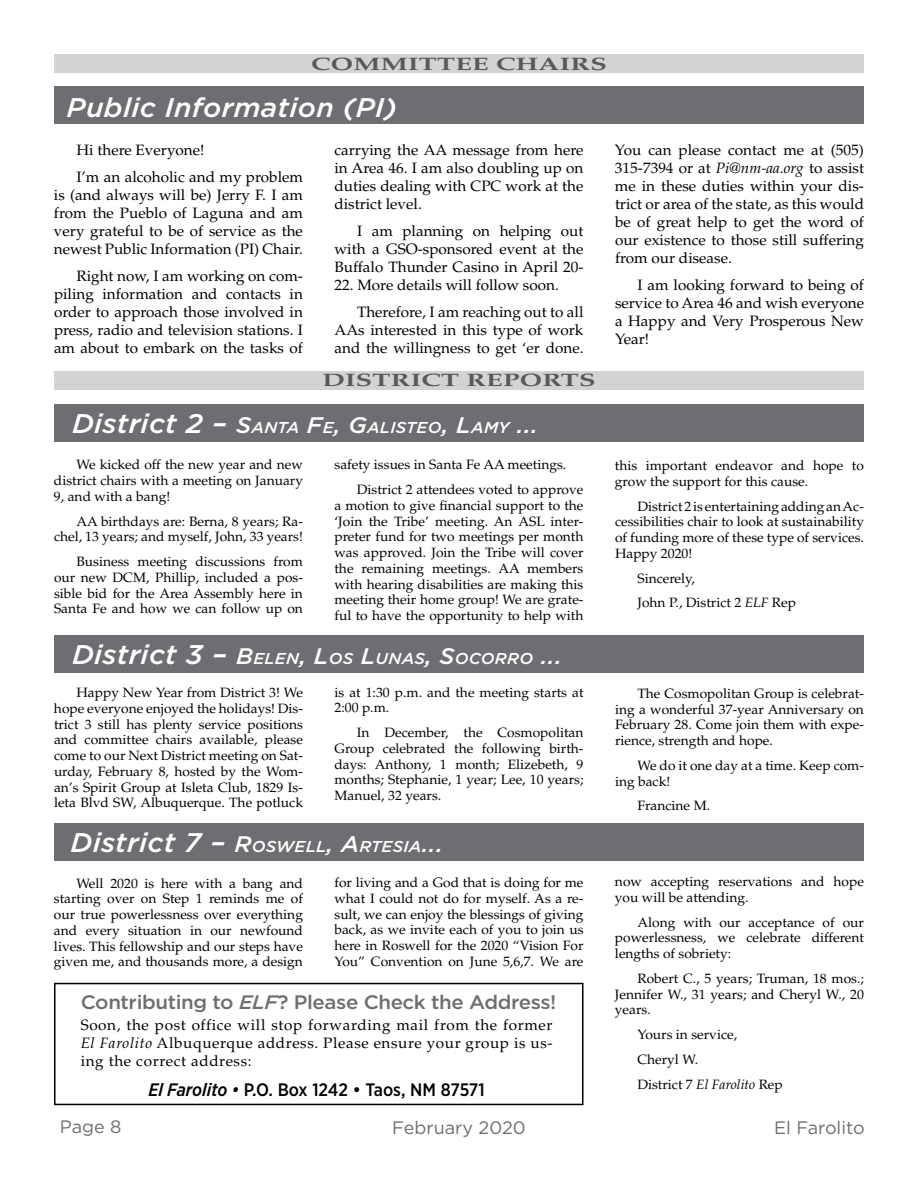
<style>
.page{position:relative;width:918px;height:1188px;background:#fff}
.page>*{position:absolute;margin:0;border:0;box-sizing:border-box;transform-origin:0 0}
.t1{font:italic 500 27px "Gotham";letter-spacing:.01em;color:#fff;scale:1.05 1}
.t2{font:500 19.5px "Gotham";letter-spacing:-.02em;color:#6d6e71;scale:1.05 1}
.t3{font:500 18px "Gotham Narrow";color:#000}
.t4{font:700 18px "Palatino";letter-spacing:.01em;color:#58595b;scale:1.5 1}
.t5{font:18px "Gotham";color:#6d6e71}
.t6{font:italic 500 15.75px "Gotham";letter-spacing:.015em;color:#fff;scale:1.05 1}
.t7{font:15px/18px "Palatino";color:#000;text-align:justify}
.t8{font:13.5px/15.8px "Palatino";color:#000;text-align:justify}
.s1{font-size:27px}
.s2{font-size:22.5px}
.s3{font-style:italic}
</style>
<div class="page">
<div style="left:54px;top:54px;width:810px;height:19px;background:#d1d3d4"></div>
<div style="left:54px;top:86px;width:810px;height:38px;background:#6d6e71"></div>
<div style="left:54px;top:371px;width:810px;height:19px;background:#d1d3d4"></div>
<div style="left:54px;top:635px;width:810px;height:38px;background:#6d6e71"></div>
<div style="left:54px;top:404px;width:810px;height:38px;background:#6d6e71"></div>
<div style="left:54px;top:824px;width:810px;height:37px;background:#6d6e71"></div>
<div style="left:54px;top:983px;width:530px;height:122px;border:2px solid #000"></div>
<h3 class="t4" style="left:311px;top:53px;width:108px">COMMITTEE</h3>
<h3 class="t4" style="left:496px;top:53px;width:54px">CHAIRS</h3>
<h1 class="t1" style="left:67px;top:89px;width:316px">Public Information (PI)</h1>
<p class="t7" style="left:334px;top:141px;width:251px">carrying the AA message from here in Area 46. I am also doubling up on duties dealing with CPC work at the district level.</p>
<p class="t7" style="left:334px;top:222px;width:251px;text-indent:23px">I am planning on helping out with a GSO-sponsored event at the Buffalo Thunder Casino in April 20-</p>
<p class="t7" style="left:357px;top:271px;width:228px;line-height:27px;text-indent:-23px">22. More details will follow soon.<br>Therefore, I am reaching out to all</p>
<p class="t7" style="left:334px;top:321px;width:251px">AAs interested in this type of work and the willingness to get ‘er done.</p>
<p class="t7" style="left:76px;top:136px;width:228px;line-height:27px">Hi there Everyone!<br>I’m an alcoholic and my problem</p>
<p class="t7" style="left:54px;top:186px;width:251px">is (and always will be) Jerry F. I am from the Pueblo of Laguna and am very grateful to be of service as the newest Public Information (PI) Chair.</p>
<p class="t7" style="left:54px;top:267px;width:251px;text-indent:22px">Right now, I am working on com&shy;piling information and contacts in order to approach those involved in press, radio and television stations. I am about to embark on the tasks of</p>
<h3 class="t4" style="left:322px;top:369px;width:58px">DISTRIC</h3>
<h3 class="t4" style="left:441px;top:369px;width:102px">T REPORTS</h3>
<p class="t6" style="left:72px;top:417px;width:446px"><span class="s1">District 2 –</span> <span class="s2">S</span>ANTA <span class="s2">F</span>E<span class="s2">, G</span>ALISTEO<span class="s2">, L</span>AMY <span class="s2">...</span></p>
<p class="t8" style="left:54px;top:457px;width:251px;text-indent:23px">We kicked off the new year and new district chairs with a meeting on January 9, and with a bang!</p>
<p class="t8" style="left:54px;top:513px;width:251px;text-align:right">AA birthdays are: Berna, 8 years; Ra&shy;chel, 13 years; and myself, John, 33 years!</p>
<p class="t8" style="left:54px;top:554px;width:251px;text-indent:23px">Business meeting discussions from our new DCM, Phillip, included a pos&shy;sible bid for the Area Assembly here in Santa Fe and how we can follow up on</p>
<p class="t8" style="left:357px;top:453px;width:228px;line-height:24.8px;text-indent:-23px">safety issues in Santa Fe AA meetings.<br>District 2 attendees voted to approve</p>
<p class="t8" style="left:334px;top:498px;width:251px">a motion to give financial support to the ‘Join the Tribe’ meeting. An ASL inter&shy;preter fund for two meetings per month was approved. Join the Tribe will cover the remaining meetings. AA members with hearing disabilities are making this meeting their home group! We are grate&shy;ful to have the opportunity to help with</p>
<p class="t6" style="left:72px;top:648px;width:468px"><span class="s1">District 3 –</span> <span class="s2">B</span>ELEN<span class="s2">, L</span>OS <span class="s2">L</span>UNAS<span class="s2">, S</span>OCORRO <span class="s2">...</span></p>
<p class="t8" style="left:54px;top:685px;width:251px;text-indent:23px">Happy New Year from District 3! We hope everyone enjoyed the holidays! Dis&shy;trict 3 still has plenty service positions and committee chairs available, please come to our Next District meeting on Sat&shy;urday, February 8, hosted by the Wom&shy;an’s Spirit Group at Isleta Club, 1829 Is&shy;leta Blvd SW, Albuquerque. The potluck</p>
<p class="t8" style="left:334px;top:685px;width:251px">is at 1:30 p.m. and the meeting starts at<br>2:00 p.m.</p>
<p class="t8" style="left:334px;top:725px;width:251px;text-indent:23px">In December, the Cosmopolitan Group celebrated the following birth&shy;days: Anthony, 1 month; Elizebeth, 9 months; Stephanie, 1 year; Lee, 10 years; Manuel, 32 years.</p>
<p class="t7" style="left:615px;top:141px;width:251px">You can please contact me at (505)<br>315-7394 or at <span class="s3">Pi@nm-aa.org</span> to assist me in these duties within your dis&shy;trict or area of the state, as this would be of great help to get the word of our existence to those still suffering from our disease.</p>
<p class="t7" style="left:615px;top:276px;width:251px;text-indent:23px">I am looking forward to being of service to Area 46 and wish everyone a Happy and Very Prosperous New Year!</p>
<p class="t8" style="left:615px;top:458px;width:251px">this important endeavor and hope to grow the support for this cause.</p>
<p class="t8" style="left:615px;top:499px;width:251px;text-indent:22px">District 2 is entertaining adding an Ac&shy;cessibilities chair to look at sustainability of funding more of these type of services.<br>Happy 2020!</p>
<p class="t8" style="left:638px;top:566px;width:160px;line-height:24.8px">Sincerely,<br>John P., District 2 <span class="s3">ELF</span> Rep</p>
<p class="t8" style="left:615px;top:686px;width:251px;text-indent:22px">The Cosmopolitan Group is celebrat&shy;ing a wonderful 37-year Anniversary on February 28. Come join them with expe&shy;rience, strength and hope.</p>
<p class="t8" style="left:615px;top:758px;width:251px;text-indent:23px">We do it one day at a time. Keep com&shy;ing back!</p>
<p class="t8" style="left:638px;top:798px;width:74px">Francine M.</p>
<p class="t6" style="left:70px;top:836px;width:356px"><span class="s1">District 7 –</span> <span class="s2">R</span>OSWELL<span class="s2">, A</span>RTESIA<span class="s2">...</span></p>
<p class="t8" style="left:334px;top:875px;width:251px">for living and a God that is doing for me what I could not do for myself. As a re&shy;sult, we can enjoy the blessings of giving back, as we invite each of you to join us here in Roswell for the 2020 “Vision For You” Convention on June 5,6,7. We are</p>
<p class="t8" style="left:615px;top:874px;width:250px">now accepting reservations and hope you will be attending.</p>
<p class="t8" style="left:54px;top:875px;width:251px;text-indent:23px">Well 2020 is here with a bang and starting over on Step 1 reminds me of our true powerlessness over everything and every situation in our newfound lives. This fellowship and our steps have given me, and thousands more, a design</p>
<p class="t8" style="left:615px;top:914px;width:251px;text-indent:23px">Along with our acceptance of our powerlessness, we celebrate different lengths of sobriety:</p>
<p class="t8" style="left:615px;top:971px;width:251px;text-indent:23px">Robert C., 5 years; Truman, 18 mos.; Jennifer W., 31 years; and Cheryl W., 20 years.</p>
<p class="t8" style="left:637px;top:1022px;width:147px;line-height:24.8px;text-align:left">Yours in service,<br>Cheryl W.<br>District 7 <span class="s3">El Farolito</span> Rep</p>
<h2 class="t2" style="left:81px;top:989px;width:454px">Contributing to <span class="s3">ELF</span>? Please Check the Address!</h2>
<p class="t7" style="left:81px;top:1016px;width:473px">Soon, the post office will stop forwarding mail from the former <span class="s3">El Farolito</span> Albuquerque address. Please ensure your group is us&shy;ing the correct address:</p>
<h3 class="t3" style="left:148px;top:1079px;width:338px"><span class="s3">El Farolito •</span> P.O. Box 1242 • Taos, NM 87571</h3>
<h3 class="t5" style="left:60px;top:1116px;width:63px">Page 8</h3>
<h3 class="t5" style="left:392px;top:1117px;width:135px">February 2020</h3>
<h3 class="t5" style="left:774px;top:1116px;width:92px">El Farolito</h3>
</div>
